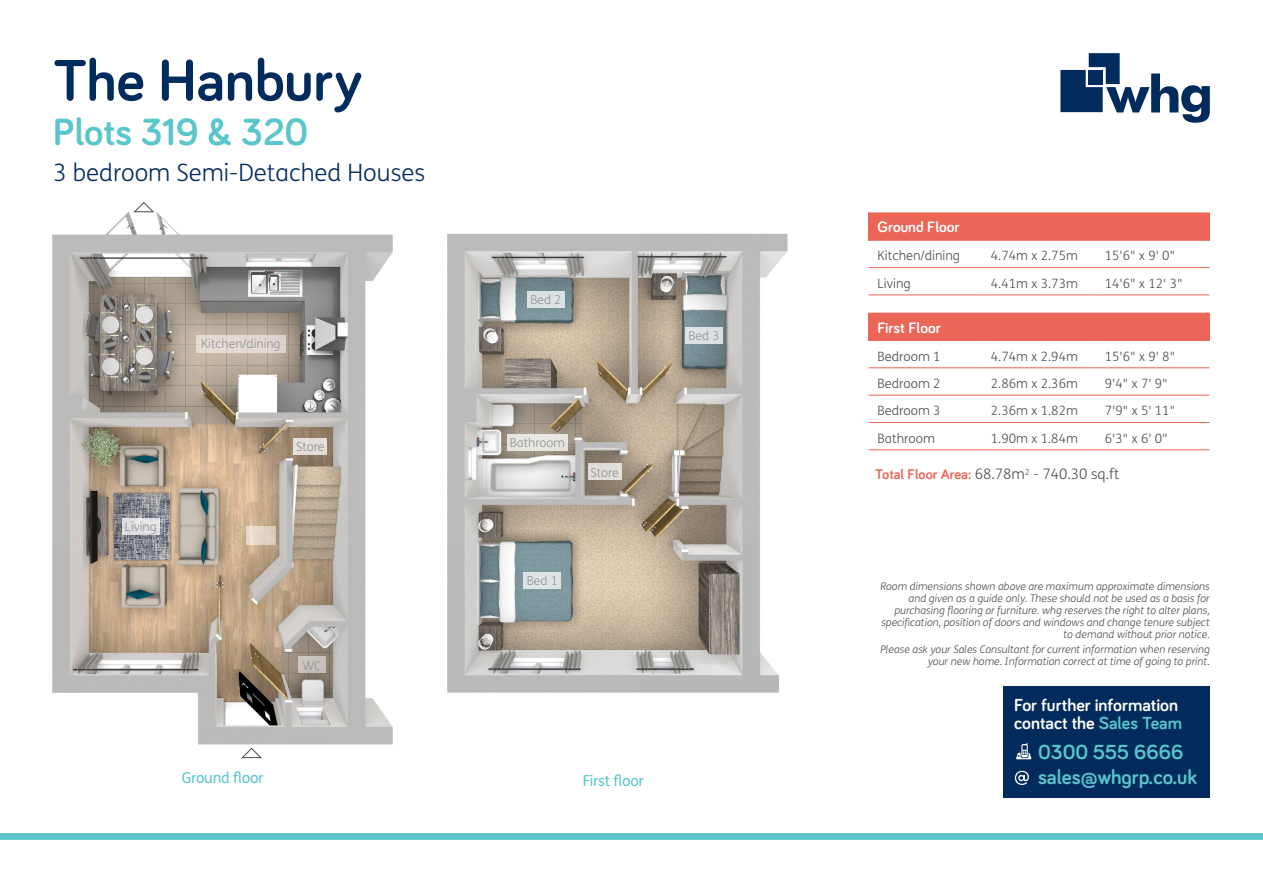
<style>
.page{position:relative;width:1263px;height:893px;background:#fff}
.page>*{position:absolute;margin:0;border:0;box-sizing:border-box;transform-origin:0 0}
.t1{font:700 60px "Bariol";color:#002b5c}
.t2{font:700 39px "Bariol";color:#5ac6cc}
.t3{font:300 24px "FS Me";color:#002b5c}
.t4{font:700 21px "Bariol";color:#5ac6cc}
.t5{font:700 18px/18px "Bariol";color:#fff}
.t6{font:700 15.6px "Bariol";color:#fff}
.t7{font:15.15px "FS Me";letter-spacing:-.02em;color:#5ac6cc}
.t8{font:300 14.4px "FS Me";color:#4b4c4d}
.t9{font:300 12.9px "FS Me";color:#4b4c4d}
.t10{font:300 12.3px "FS Me";color:#919396}
.t11{font:italic 300 10.5px/12px "FS Me";color:#4b4c4d;text-align:right}
.s1{font-family:"Bariol";font-weight:700;color:#eb6657}
.s2{color:#5ac6cc}
</style>
<div class="page">
<img style="left:52px;top:212px;width:341px;height:533px">
<img style="left:447px;top:233px;width:341px;height:460px">
<svg style="left:133px;top:202px;width:21px;height:11px"></svg>
<div style="left:868px;top:213px;width:341px;height:27px;background:#eb6657"></div>
<svg style="left:868px;top:268px;width:341px;height:127px"></svg>
<hr style="left:868px;top:267px;width:114px;height:1px;background:#eb6657">
<hr style="left:982px;top:267px;width:114px;height:1px;background:#eb6657">
<hr style="left:1096px;top:267px;width:113px;height:1px;background:#eb6657">
<hr style="left:868px;top:295px;width:114px;height:1px;background:#eb6657">
<hr style="left:982px;top:295px;width:114px;height:1px;background:#eb6657">
<hr style="left:1096px;top:295px;width:113px;height:1px;background:#eb6657">
<hr style="left:868px;top:367px;width:114px;height:1px;background:#eb6657">
<hr style="left:982px;top:367px;width:114px;height:1px;background:#eb6657">
<hr style="left:1096px;top:367px;width:113px;height:1px;background:#eb6657">
<hr style="left:868px;top:395px;width:114px;height:1px;background:#eb6657">
<hr style="left:982px;top:395px;width:114px;height:1px;background:#eb6657">
<hr style="left:1096px;top:395px;width:113px;height:1px;background:#eb6657">
<hr style="left:868px;top:422px;width:114px;height:1px;background:#eb6657">
<hr style="left:982px;top:422px;width:114px;height:1px;background:#eb6657">
<hr style="left:1096px;top:422px;width:113px;height:1px;background:#eb6657">
<hr style="left:868px;top:449px;width:114px;height:1px;background:#eb6657">
<hr style="left:982px;top:449px;width:114px;height:1px;background:#eb6657">
<hr style="left:1096px;top:449px;width:113px;height:1px;background:#eb6657">
<svg style="left:1209px;top:213px;width:1px;height:27px"></svg>
<hr style="left:868px;top:240px;width:114px;height:1px;background:#eb6657">
<hr style="left:982px;top:240px;width:114px;height:1px;background:#eb6657">
<hr style="left:1096px;top:240px;width:114px;height:1px;background:#eb6657">
<div style="left:868px;top:313px;width:342px;height:27px;background:#eb6657"></div>
<hr style="left:868px;top:340px;width:114px;height:1px;background:#eb6657">
<hr style="left:982px;top:340px;width:114px;height:1px;background:#eb6657">
<hr style="left:1096px;top:340px;width:114px;height:1px;background:#eb6657">
<div style="left:196px;top:335px;width:90px;height:17px;background:#e2dbd2"></div>
<svg style="left:122px;top:518px;width:38px;height:17px"></svg>
<div style="left:507px;top:434px;width:60px;height:17px;background:#e9e6e2"></div>
<div style="left:523px;top:572px;width:38px;height:17px;background:#dee4e6"></div>
<div style="left:685px;top:327px;width:38px;height:17px;background:#dbe1e3"></div>
<div style="left:527px;top:291px;width:38px;height:17px;background:#dce1e3"></div>
<div style="left:294px;top:438px;width:33px;height:17px;background:#e3ded8"></div>
<div style="left:588px;top:463px;width:33px;height:17px;background:#e1ddd9"></div>
<div style="left:246px;top:527px;width:30px;height:18px;background:linear-gradient(to right,#eee0d0,#d8cbbd)"></div>
<div style="left:298px;top:657px;width:27px;height:16px;background:#c8c3bc"></div>
<div style="left:1003px;top:686px;width:207px;height:111px;background:#002b5c"></div>
<svg style="left:1016px;top:743px;width:15px;height:16px"></svg>
<svg style="left:1015px;top:771px;width:14px;height:14px"></svg>
<svg style="left:1060px;top:53px;width:150px;height:70px"></svg>
<div style="left:0;top:833px;width:1263px;height:7px;background:#5ac6cc"></div>
<svg style="left:241px;top:747px;width:21px;height:12px"></svg>
<p class="t1" style="left:53px;top:39px;width:310px">The Hanbury</p>
<p class="t2" style="left:53px;top:106px;width:257px">Plots 319 &amp; 320</p>
<p class="t3" style="left:53px;top:159px;width:374px">3 bedroom Semi-Detached Houses</p>
<p class="t10" style="left:125px;top:520px;width:33px">Living</p>
<p class="t10" style="left:201px;top:337px;width:81px">Kitchen/dining</p>
<p class="t10" style="left:296px;top:440px;width:30px">Store</p>
<p class="t10" style="left:302px;top:658px;width:20px">WC</p>
<p class="t10" style="left:530px;top:293px;width:33px">Bed 2</p>
<p class="t10" style="left:510px;top:435px;width:57px">Bathroom</p>
<p class="t10" style="left:590px;top:465px;width:30px">Store</p>
<p class="t10" style="left:527px;top:574px;width:33px">Bed 1</p>
<p class="t7" style="left:182px;top:769px;width:83px">Ground floor</p>
<p class="t7" style="left:583px;top:772px;width:63px">First floor</p>
<p class="t10" style="left:688px;top:329px;width:33px">Bed 3</p>
<p class="t6" style="left:878px;top:216px;width:84px">Ground Floor</p>
<p class="t9" style="left:878px;top:249px;width:84px">Kitchen/dining</p>
<p class="t9" style="left:991px;top:249px;width:89px">4.74m x 2.75m</p>
<p class="t9" style="left:1105px;top:249px;width:72px">15'6" x 9' 0"</p>
<p class="t9" style="left:878px;top:276px;width:35px">Living</p>
<p class="t9" style="left:991px;top:276px;width:89px">4.41m x 3.73m</p>
<p class="t9" style="left:1105px;top:276px;width:79px">14'6" x 12' 3"</p>
<p class="t6" style="left:878px;top:317px;width:65px">First Floor</p>
<p class="t9" style="left:878px;top:349px;width:64px">Bedroom 1</p>
<p class="t9" style="left:991px;top:349px;width:89px">4.74m x 2.94m</p>
<p class="t9" style="left:1105px;top:349px;width:72px">15'6" x 9' 8"</p>
<p class="t9" style="left:878px;top:376px;width:64px">Bedroom 2</p>
<p class="t9" style="left:991px;top:376px;width:89px">2.86m x 2.36m</p>
<p class="t9" style="left:1105px;top:376px;width:65px">9'4" x 7' 9"</p>
<p class="t9" style="left:878px;top:403px;width:64px">Bedroom 3</p>
<p class="t9" style="left:991px;top:403px;width:89px">2.36m x 1.82m</p>
<p class="t9" style="left:1105px;top:403px;width:72px">7'9" x 5' 11"</p>
<p class="t9" style="left:878px;top:431px;width:59px">Bathroom</p>
<p class="t9" style="left:991px;top:431px;width:89px">1.90m x 1.84m</p>
<p class="t9" style="left:1105px;top:431px;width:65px">6'3" x 6' 0"</p>
<p class="t8" style="left:875px;top:466px;width:245px"><span class="s1">Total Floor Area:</span> 68.78m<sup>2</sup> - 740.30 sq.ft</p>
<p class="t11" style="left:880px;top:581px;width:331px">Room dimensions shown above are maximum approximate dimensions and given as a guide only. These should not be used as a basis for purchasing flooring or furniture. whg reserves the right to alter plans, specification, position of doors and windows and change tenure subject to demand without prior notice.</p>
<p class="t11" style="left:880px;top:643px;width:331px">Please ask your Sales Consultant for current information when reserving your new home. Information correct at time of going to print.</p>
<p class="t5" style="left:1014px;top:696px;width:170px">For further information contact the <span class="s2">Sales Team</span></p>
<p class="t4" style="left:1038px;top:737px;width:147px">0300 555 6666</p>
<p class="t4" style="left:1038px;top:762px;width:160px">sales@whgrp.co.uk</p>
</div>
